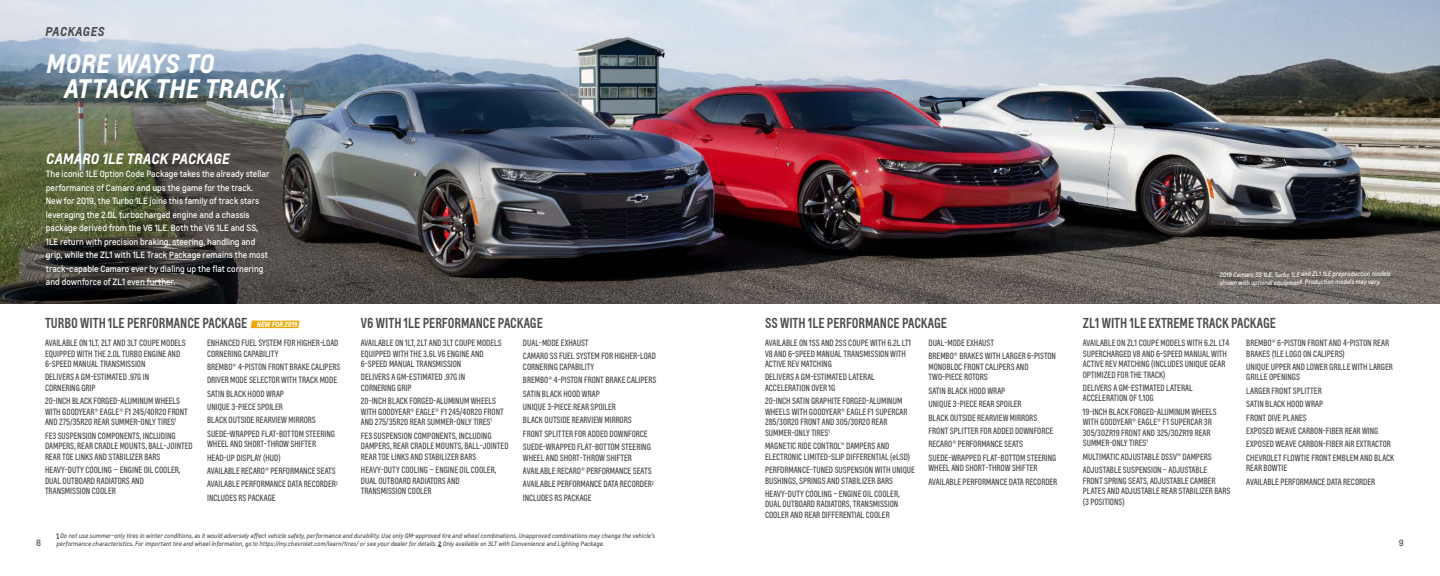
<style>
.page{position:relative;width:1440px;height:576px;background:#fff}
.page>*{position:absolute;margin:0;border:0;box-sizing:border-box;transform-origin:0 0}
.t1{font:italic 700 25px/25px "Louis Global 2";color:#fff}
.t2{font:italic 700 14px "Louis Global 2";color:#fff}
.t3{font:600 condensed 13.5px "Louis Global 2";color:#4d4d4f}
.t4{font:italic 700 12px "Louis Global 2";letter-spacing:.03em;color:#4d4d4f}
.t5{font:condensed 8.5px/10.5px "Louis Global 2";color:#4d4d4f}
.t6{font:8.5px/13.5px "Louis Global 2";color:#fff}
.t7{font:8.5px "Louis Global 2";color:#4d4d4f}
.t8{font:italic 6px/8px "Louis Global 2";color:#4d4d4f}
.t9{font:italic 6px/7.9px "Louis Global 2";color:#fff}
.s1{font-weight:700;font-style:italic;font-stretch:normal;font-size:7px;color:#fff}
.s2{font-weight:700;font-style:normal}
</style>
<div class="page">
<img style="left:0;top:0;width:1440px;height:304px">
<svg style="left:251px;top:321px;width:49px;height:7px"></svg>
<h3 class="t4" style="left:45px;top:23px;width:61px">PACKAGES</h3>
<h1 class="t1" style="left:64px;top:51px;width:223px;text-indent:-18px">MORE WAYS TO<br>ATTACK THE TRACK.</h1>
<h2 class="t2" style="left:46px;top:148px;width:185px">CAMARO 1LE TRACK PACKAGE</h2>
<p class="t6" style="left:46px;top:167px;width:225px">The iconic 1LE Option Code Package takes the already stellar performance of Camaro and ups the game for the track.<br>New for 2019, the Turbo 1LE joins this family of track stars leveraging the 2.0L turbocharged engine and a chassis package derived from the V6 1LE. Both the V6 1LE and SS, 1LE return with precision braking, steering, handling and grip, while the ZL1 with 1LE Track Package remains the most track-capable Camaro ever by dialing up the flat cornering and downforce of ZL1 even further.</p>
<h3 class="t3" style="left:45px;top:314px;width:254px">TURBO WITH 1LE PERFORMANCE PACKAGE <span class="s1">NEW FOR 2019</span></h3>
<p class="t5" style="left:45px;top:338px;width:142px">AVAILABLE ON 1LT, 2LT AND 3LT COUPE MODELS<br>EQUIPPED WITH THE 2.0L TURBO ENGINE AND<br>6-SPEED MANUAL TRANSMISSION</p>
<p class="t5" style="left:45px;top:372px;width:106px">DELIVERS A GM-ESTIMATED .97G IN<br>CORNERING GRIP</p>
<p class="t5" style="left:45px;top:396px;width:144px">20-INCH BLACK FORGED-ALUMINUM WHEELS<br>WITH GOODYEAR® EAGLE® F1 245/40R20 FRONT<br>AND 275/35R20 REAR SUMMER-ONLY TIRES<sup>1</sup></p>
<p class="t5" style="left:45px;top:430px;width:149px">FE3 SUSPENSION COMPONENTS, INCLUDING<br>DAMPERS, REAR CRADLE MOUNTS, BALL-JOINTED<br>REAR TOE LINKS AND STABILIZER BARS</p>
<p class="t5" style="left:45px;top:465px;width:137px">HEAVY-DUTY COOLING — ENGINE OIL COOLER,<br>DUAL OUTBOARD RADIATORS AND<br>TRANSMISSION COOLER</p>
<p class="t5" style="left:207px;top:338px;width:133px">ENHANCED FUEL SYSTEM FOR HIGHER-LOAD<br>CORNERING CAPABILITY</p>
<p class="t5" style="left:207px;top:360px;width:135px;line-height:13.4px">BREMBO® 4-PISTON FRONT BRAKE CALIPERS<br>DRIVER MODE SELECTOR WITH TRACK MODE<br>SATIN BLACK HOOD WRAP<br>UNIQUE 3-PIECE SPOILER<br>BLACK OUTSIDE REARVIEW MIRRORS<br>SUEDE-WRAPPED FLAT-BOTTOM STEERING</p>
<p class="t5" style="left:207px;top:437px;width:132px;line-height:13.4px">WHEEL AND SHORT-THROW SHIFTER<br>HEAD-UP DISPLAY (HUD)<br>AVAILABLE RECARO® PERFORMANCE SEATS<br>AVAILABLE PERFORMANCE DATA RECORDER<sup>2<br></sup>INCLUDES RS PACKAGE</p>
<h3 class="t3" style="left:361px;top:314px;width:183px">V6 WITH 1LE PERFORMANCE PACKAGE</h3>
<p class="t5" style="left:361px;top:338px;width:142px">AVAILABLE ON 1LT, 2LT AND 3LT COUPE MODELS<br>EQUIPPED WITH THE 3.6L V6 ENGINE AND<br>6-SPEED MANUAL TRANSMISSION</p>
<p class="t5" style="left:361px;top:372px;width:106px">DELIVERS A GM-ESTIMATED .97G IN<br>CORNERING GRIP</p>
<p class="t5" style="left:361px;top:396px;width:144px">20-INCH BLACK FORGED-ALUMINUM WHEELS<br>WITH GOODYEAR® EAGLE® F1 245/40R20 FRONT<br>AND 275/35R20 REAR SUMMER-ONLY TIRES<sup>1</sup></p>
<p class="t5" style="left:361px;top:430px;width:149px">FE3 SUSPENSION COMPONENTS, INCLUDING<br>DAMPERS, REAR CRADLE MOUNTS, BALL-JOINTED<br>REAR TOE LINKS AND STABILIZER BARS</p>
<p class="t5" style="left:361px;top:465px;width:137px">HEAVY-DUTY COOLING — ENGINE OIL COOLER,<br>DUAL OUTBOARD RADIATORS AND<br>TRANSMISSION COOLER</p>
<p class="t5" style="left:523px;top:336px;width:135px;line-height:13.4px">DUAL-MODE EXHAUST<br>CAMARO SS FUEL SYSTEM FOR HIGHER-LOAD</p>
<p class="t5" style="left:523px;top:360px;width:135px;line-height:13.4px">CORNERING CAPABILITY<br>BREMBO® 4-PISTON FRONT BRAKE CALIPERS<br>SATIN BLACK HOOD WRAP<br>UNIQUE 3-PIECE REAR SPOILER<br>BLACK OUTSIDE REARVIEW MIRRORS<br>FRONT SPLITTER FOR ADDED DOWNFORCE<br>SUEDE-WRAPPED FLAT-BOTTOM STEERING</p>
<p class="t5" style="left:523px;top:451px;width:132px;line-height:13.4px">WHEEL AND SHORT-THROW SHIFTER<br>AVAILABLE RECARO® PERFORMANCE SEATS<br>AVAILABLE PERFORMANCE DATA RECORDER<sup>2<br></sup>INCLUDES RS PACKAGE</p>
<h3 class="t3" style="left:765px;top:314px;width:183px">SS WITH 1LE PERFORMANCE PACKAGE</h3>
<p class="t5" style="left:765px;top:338px;width:148px">AVAILABLE ON 1SS AND 2SS COUPE WITH 6.2L LT1<br>V8 AND 6-SPEED MANUAL TRANSMISSION WITH<br>ACTIVE REV MATCHING</p>
<p class="t5" style="left:765px;top:372px;width:111px">DELIVERS A GM-ESTIMATED LATERAL<br>ACCELERATION OVER 1G</p>
<p class="t5" style="left:765px;top:396px;width:144px">20-INCH SATIN GRAPHITE FORGED-ALUMINUM WHEELS WITH GOODYEAR® EAGLE F1 SUPERCAR 285/30R20 FRONT AND 305/30R20 REAR SUMMER-ONLY TIRES<sup>1</sup></p>
<p class="t5" style="left:765px;top:441px;width:147px">MAGNETIC RIDE CONTROL™ DAMPERS AND<br>ELECTRONIC LIMITED-SLIP DIFFERENTIAL (eLSD)</p>
<p class="t5" style="left:765px;top:465px;width:152px">PERFORMANCE-TUNED SUSPENSION WITH UNIQUE<br>BUSHINGS, SPRINGS AND STABILIZER BARS</p>
<p class="t5" style="left:765px;top:488px;width:136px">HEAVY-DUTY COOLING – ENGINE OIL COOLER,<br>DUAL OUTBOARD RADIATORS, TRANSMISSION<br>COOLER AND REAR DIFFERENTIAL COOLER</p>
<p class="t5" style="left:928px;top:336px;width:129px;line-height:13.4px">DUAL-MODE EXHAUST<br>BREMBO® BRAKES WITH LARGER 6-PISTON</p>
<p class="t5" style="left:928px;top:361px;width:102px">MONOBLOC FRONT CALIPERS AND<br>TWO-PIECE ROTORS</p>
<p class="t5" style="left:928px;top:384px;width:129px;line-height:13.4px">SATIN BLACK HOOD WRAP<br>UNIQUE 3-PIECE REAR SPOILER<br>BLACK OUTSIDE REARVIEW MIRRORS<br>FRONT SPLITTER FOR ADDED DOWNFORCE<br>RECARO® PERFORMANCE SEATS<br>SUEDE-WRAPPED FLAT-BOTTOM STEERING</p>
<p class="t5" style="left:928px;top:461px;width:130px;line-height:13.4px">WHEEL AND SHORT-THROW SHIFTER<br>AVAILABLE PERFORMANCE DATA RECORDER</p>
<p class="t9" style="left:1219px;top:272px;width:173px;rotate:-1deg">2019 Camaro SS 1LE, Turbo 1LE and ZL1 1LE preproduction models shown with optional equipment. Production models may vary.</p>
<h3 class="t3" style="left:1083px;top:314px;width:195px">ZL1 WITH 1LE EXTREME TRACK PACKAGE</h3>
<p class="t5" style="left:1083px;top:338px;width:148px">AVAILABLE ON ZL1 COUPE MODELS WITH 6.2L LT4<br>SUPERCHARGED V8 AND 6-SPEED MANUAL WITH ACTIVE REV MATCHING (INCLUDES UNIQUE GEAR OPTIMIZED FOR THE TRACK)</p>
<p class="t5" style="left:1083px;top:382px;width:111px">DELIVERS A GM-ESTIMATED LATERAL<br>ACCELERATION OF 1.10G</p>
<p class="t5" style="left:1083px;top:406px;width:135px">19-INCH BLACK FORGED-ALUMINUM WHEELS WITH GOODYEAR® EAGLE® F1 SUPERCAR 3R 305/30ZR19 FRONT AND 325/30ZR19 REAR SUMMER-ONLY TIRES<sup>1</sup></p>
<p class="t5" style="left:1083px;top:450px;width:130px;line-height:13.4px">MULTIMATIC ADJUSTABLE DSSV™ DAMPERS<br>ADJUSTABLE SUSPENSION – ADJUSTABLE</p>
<p class="t5" style="left:1083px;top:475px;width:149px">FRONT SPRING SEATS, ADJUSTABLE CAMBER<br>PLATES AND ADJUSTABLE REAR STABILIZER BARS (3 POSITIONS)</p>
<p class="t5" style="left:1246px;top:338px;width:144px">BREMBO® 6-PISTON FRONT AND 4-PISTON REAR<br>BRAKES (1LE LOGO ON CALIPERS)</p>
<p class="t5" style="left:1246px;top:361px;width:148px">UNIQUE UPPER AND LOWER GRILLE WITH LARGER<br>GRILLE OPENINGS</p>
<p class="t5" style="left:1246px;top:384px;width:150px;line-height:13.4px">LARGER FRONT SPLITTER<br>SATIN BLACK HOOD WRAP<br>FRONT DIVE PLANES<br>EXPOSED WEAVE CARBON-FIBER REAR WING<br>EXPOSED WEAVE CARBON-FIBER AIR EXTRACTOR<br>CHEVROLET FLOWTIE FRONT EMBLEM AND BLACK</p>
<p class="t5" style="left:1246px;top:461px;width:130px;line-height:13.4px">REAR BOWTIE<br>AVAILABLE PERFORMANCE DATA RECORDER</p>
<p class="t8" style="left:57px;top:532px;width:600px"><span class="s2">1</span> Do not use summer-only tires in winter conditions, as it would adversely affect vehicle safety, performance and durability. Use only GM-approved tire and wheel combinations. Unapproved combinations may change the vehicle’s performance characteristics. For important tire and wheel information, go to https://my.chevrolet.com/learn/tires/ or see your dealer for details. <span class="s2">2</span> Only available on 3LT with Convenience and Lighting Package.</p>
<p class="t7" style="left:36px;top:537px;width:6px">8</p>
<p class="t7" style="left:1399px;top:537px;width:7px">9</p>
</div>
